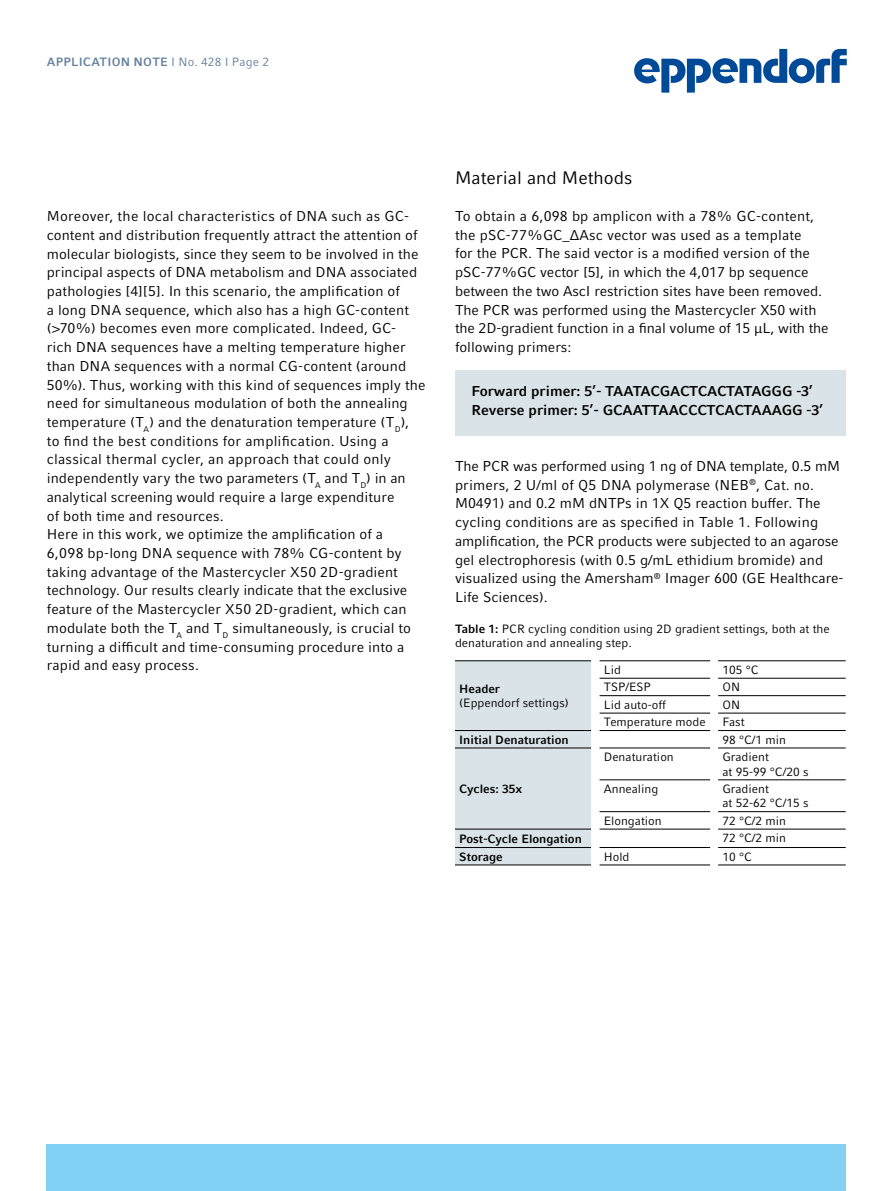
<style>
.page{position:relative;width:893px;height:1191px;background:#fff}
.page>*{position:absolute;margin:0;border:0;box-sizing:border-box;transform-origin:0 0}
.t1{font:18px "Compatil Factfor Eppendorf";color:#000}
._03_Body_Copy_no_pi{font:14.25px/18.8px "Compatil Factfor Eppendorf";letter-spacing:.005em;color:#000}
.t2{font:700 14.25px "Compatil Factfor Eppendorf";letter-spacing:-.01em;color:#000}
._03_Table_Content_8p{font:12px "Compatil Factfor Eppendorf";color:#000}
._03_Table_Content_8p-2{font:700 12px "Compatil Factfor Eppendorf";color:#000}
._03_Body_Copy_no_pi-2{font:700 12px "Compatil Factfor Eppendorf";letter-spacing:.015em;color:#65819e}
.s1{font-weight:400}
.s2{font-weight:700}
</style>
<div class="page">
<div style="left:47px;top:1144px;width:799px;height:47px;background:#83d0f5"></div>
<svg style="left:634px;top:49px;width:213px;height:44px"></svg>
<div style="left:455px;top:370px;width:391px;height:66px;background:#dae3e8"></div>
<div style="left:455px;top:661px;width:136px;height:203px;background:#dae3e8"></div>
<hr style="left:600px;top:660px;width:110px;height:1px;background:#000">
<hr style="left:600px;top:678px;width:110px;height:1px;background:#000">
<hr style="left:600px;top:695px;width:110px;height:1px;background:#000">
<hr style="left:718px;top:660px;width:128px;height:1px;background:#000">
<hr style="left:718px;top:678px;width:128px;height:1px;background:#000">
<hr style="left:718px;top:695px;width:128px;height:1px;background:#000">
<hr style="left:600px;top:713px;width:110px;height:1px;background:#000">
<hr style="left:718px;top:713px;width:128px;height:1px;background:#000">
<hr style="left:600px;top:730px;width:110px;height:1px;background:#000">
<hr style="left:718px;top:730px;width:128px;height:1px;background:#000">
<hr style="left:600px;top:747px;width:110px;height:1px;background:#000">
<hr style="left:718px;top:747px;width:128px;height:1px;background:#000">
<hr style="left:600px;top:779px;width:110px;height:1px;background:#000">
<hr style="left:718px;top:779px;width:128px;height:1px;background:#000">
<hr style="left:600px;top:811px;width:110px;height:1px;background:#000">
<hr style="left:718px;top:811px;width:128px;height:1px;background:#000">
<hr style="left:600px;top:829px;width:110px;height:1px;background:#000">
<hr style="left:718px;top:829px;width:128px;height:1px;background:#000">
<hr style="left:600px;top:847px;width:110px;height:1px;background:#000">
<hr style="left:718px;top:847px;width:128px;height:1px;background:#000">
<hr style="left:600px;top:864px;width:110px;height:1px;background:#000">
<hr style="left:718px;top:864px;width:128px;height:1px;background:#000">
<hr style="left:455px;top:747px;width:136px;height:1px;background:#000">
<hr style="left:455px;top:828px;width:136px;height:1px;background:#000">
<hr style="left:455px;top:847px;width:136px;height:1px;background:#000">
<hr style="left:455px;top:864px;width:136px;height:1px;background:#000">
<hr style="left:455px;top:660px;width:136px;height:1px;background:#000">
<hr style="left:455px;top:730px;width:136px;height:1px;background:#000">
<p class="_03_Body_Copy_no_pi-2" style="left:47px;top:55px;width:224px">APPLICATION NOTE <span class="s1">I No. 428 I Page 2</span></p>
<p class="_03_Body_Copy_no_pi" style="left:47px;top:207px;width:380px">Moreover, the local characteristics of DNA such as GC&shy;content and distribution frequently attract the attention of molecular biologists, since they seem to be involved in the principal aspects of DNA metabolism and DNA associated pathologies [4][5]. In this scenario, the amplification of<br>a long DNA sequence, which also has a high GC-content (&gt;70%) becomes even more complicated. Indeed, GC-<br>rich DNA sequences have a melting temperature higher than DNA sequences with a normal CG-content (around 50%). Thus, working with this kind of sequences imply the need for simultaneous modulation of both the annealing temperature (T<sub>A</sub>) and the denaturation temperature (T<sub>D</sub>),<br>to find the best conditions for amplification. Using a classical thermal cycler, an approach that could only independently vary the two parameters (T<sub>A</sub> and T<sub>D</sub>) in an analytical screening would require a large expenditure<br>of both time and resources.</p>
<p class="_03_Body_Copy_no_pi" style="left:47px;top:525px;width:366px">Here in this work, we optimize the amplification of a 6,098 bp-long DNA sequence with 78% CG-content by taking advantage of the Mastercycler X50 2D-gradient technology. Our results clearly indicate that the exclusive feature of the Mastercycler X50 2D-gradient, which can modulate both the T<sub>A</sub> and T<sub>D</sub> simultaneously, is crucial to turning a difficult and time-consuming procedure into a rapid and easy process.</p>
<p class="t1" style="left:455px;top:167px;width:179px">Material and Methods</p>
<p class="_03_Body_Copy_no_pi" style="left:455px;top:207px;width:375px">To obtain a 6,098 bp amplicon with a 78% GC-content, the pSC-77%GC_ΔAsc vector was used as a template<br>for the PCR. The said vector is a modified version of the pSC-77%GC vector [5], in which the 4,017 bp sequence between the two AscI restriction sites have been removed.<br>The PCR was performed using the Mastercycler X50 with the 2D-gradient function in a final volume of 15 μL, with the following primers:</p>
<p class="t2" style="left:471px;top:383px;width:343px">Forward primer: 5’- TAATACGACTCACTATAGGG -3’</p>
<p class="t2" style="left:471px;top:401px;width:353px">Reverse primer: 5’- GCAATTAACCCTCACTAAAGG -3’</p>
<p class="_03_Body_Copy_no_pi" style="left:455px;top:457px;width:390px">The PCR was performed using 1 ng of DNA template, 0.5 mM primers, 2 U/ml of Q5 DNA polymerase (NEB<sup>®</sup>, Cat. no.<br>M0491) and 0.2 mM dNTPs in 1X Q5 reaction buffer. The cycling conditions are as specified in Table 1. Following amplification, the PCR products were subjected to an agarose gel electrophoresis (with 0.5 g/mL ethidium bromide) and visualized using the Amersham<sup>®</sup> Imager 600 (GE Healthcare-Life Sciences).</p>
<p class="_03_Table_Content_8p" style="left:455px;top:621px;width:376px"><span class="s2">Table 1:</span> PCR cycling condition using 2D gradient settings, both at the</p>
<p class="_03_Table_Content_8p" style="left:455px;top:636px;width:178px">denaturation and annealing step.</p>
<p class="_03_Table_Content_8p-2" style="left:459px;top:681px;width:42px">Header</p>
<p class="_03_Table_Content_8p" style="left:459px;top:696px;width:111px">(Eppendorf settings)</p>
<p class="_03_Table_Content_8p" style="left:604px;top:663px;width:19px">Lid</p>
<p class="_03_Table_Content_8p" style="left:722px;top:663px;width:38px">105 °C</p>
<p class="_03_Table_Content_8p" style="left:604px;top:680px;width:49px">TSP/ESP</p>
<p class="_03_Table_Content_8p" style="left:722px;top:680px;width:19px">ON</p>
<p class="_03_Table_Content_8p" style="left:604px;top:697px;width:64px">Lid auto-off</p>
<p class="_03_Table_Content_8p" style="left:722px;top:697px;width:19px">ON</p>
<p class="_03_Table_Content_8p" style="left:604px;top:715px;width:103px">Temperature mode</p>
<p class="_03_Table_Content_8p" style="left:722px;top:715px;width:24px">Fast</p>
<p class="_03_Table_Content_8p-2" style="left:459px;top:732px;width:111px">Initial Denaturation</p>
<p class="_03_Table_Content_8p" style="left:722px;top:732px;width:65px">98 °C/1 min</p>
<p class="_03_Table_Content_8p-2" style="left:459px;top:781px;width:65px">Cycles: 35x</p>
<p class="_03_Table_Content_8p" style="left:604px;top:750px;width:71px">Denaturation</p>
<p class="_03_Table_Content_8p" style="left:722px;top:750px;width:48px">Gradient</p>
<p class="_03_Table_Content_8p" style="left:722px;top:764px;width:88px">at 95-99 °C/20 s</p>
<p class="_03_Table_Content_8p" style="left:604px;top:782px;width:56px">Annealing</p>
<p class="_03_Table_Content_8p" style="left:722px;top:782px;width:48px">Gradient</p>
<p class="_03_Table_Content_8p" style="left:722px;top:796px;width:88px">at 52-62 °C/15 s</p>
<p class="_03_Table_Content_8p" style="left:604px;top:813px;width:59px">Elongation</p>
<p class="_03_Table_Content_8p" style="left:722px;top:813px;width:65px">72 °C/2 min</p>
<p class="_03_Table_Content_8p-2" style="left:459px;top:831px;width:124px">Post-Cycle Elongation</p>
<p class="_03_Table_Content_8p" style="left:722px;top:831px;width:65px">72 °C/2 min</p>
<p class="_03_Table_Content_8p-2" style="left:459px;top:849px;width:45px">Storage</p>
<p class="_03_Table_Content_8p" style="left:604px;top:849px;width:27px">Hold</p>
<p class="_03_Table_Content_8p" style="left:722px;top:849px;width:31px">10 °C</p>
</div>
